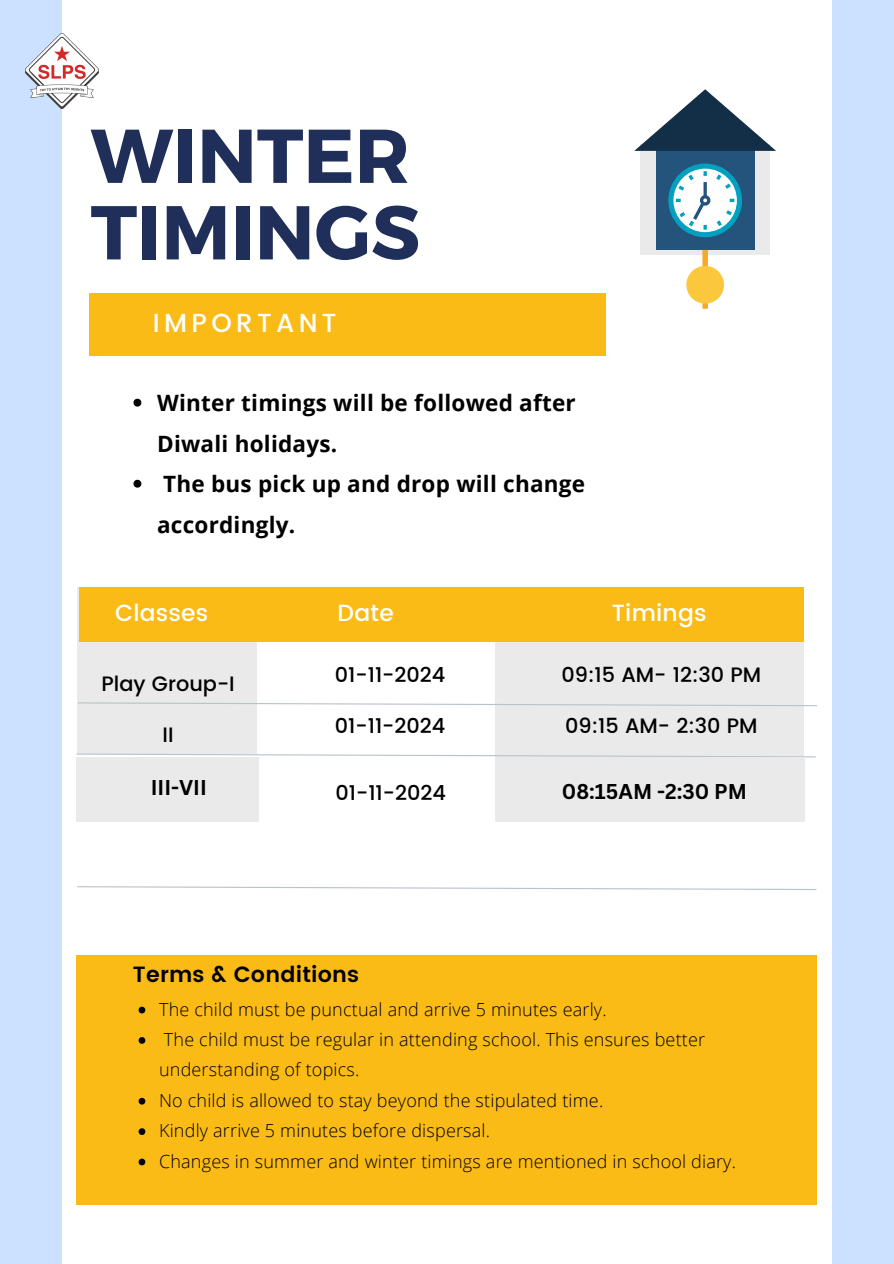
<style>
.page{position:relative;width:894px;height:1264px;background:#fff}
.page>*{position:absolute;margin:0;border:0;box-sizing:border-box;transform-origin:0 0}
.t1{font:700 76.05px/76.5px "Montserrat";color:#202f5a}
.t2{font:500 26.1px "Poppins";letter-spacing:.165em;color:#fff}
.t3{font:500 23.4px "Poppins";letter-spacing:.01em;color:#fff}
.t4{font:700 22.5px/40.5px "Open Sans";letter-spacing:.01em;color:#000}
.t5{font:600 22.05px "Poppins";letter-spacing:.01em;color:#000}
.t6{font:500 20.85px "Poppins";color:#000}
.t7{font:700 20.85px "Canva Sans";color:#000}
.t8{font:300 18px/30.3px "Open Sans";letter-spacing:.01em;color:#000}
</style>
<div class="page">
<div style="left:0;top:0;width:893px;height:1263px;background:#cbe1ff"></div>
<div style="left:62px;top:0;width:769px;height:1263px;background:#fff"></div>
<div style="left:89px;top:293px;width:517px;height:63px;background:#fabb17"></div>
<div style="left:640px;top:144px;width:129px;height:110px;background:#eaeaea"></div>
<div style="left:655px;top:151px;width:99px;height:99px;background:#24537c"></div>
<svg style="left:634px;top:89px;width:141px;height:62px"></svg>
<svg style="left:668px;top:163px;width:73px;height:74px"></svg>
<div style="left:673px;top:169px;width:63px;height:63px;background:#fff;border-radius:50%"></div>
<svg style="left:716px;top:171px;width:18px;height:18px"></svg>
<svg style="left:716px;top:199px;width:19px;height:31px"></svg>
<svg style="left:674px;top:171px;width:33px;height:59px"></svg>
<div style="left:699px;top:195px;width:11px;height:11px;border:3px solid #24537c;border-radius:50%"></div>
<div style="left:702px;top:250px;width:5px;height:59px;background:#f8a928"></div>
<div style="left:686px;top:266px;width:37px;height:37px;background:#fbc83d;border-radius:50%"></div>
<img style="left:26px;top:33px;width:73px;height:75px">
<svg style="left:133px;top:399px;width:8px;height:7px"></svg>
<svg style="left:133px;top:480px;width:8px;height:7px"></svg>
<div style="left:495px;top:587px;width:308px;height:170px;background:#eaeaea"></div>
<div style="left:78px;top:587px;width:178px;height:166px;background:#eaeaea"></div>
<div style="left:79px;top:587px;width:725px;height:54px;background:#fabb17"></div>
<svg style="left:77px;top:701px;width:740px;height:5px"></svg>
<svg style="left:76px;top:753px;width:740px;height:5px"></svg>
<div style="left:76px;top:955px;width:740px;height:249px;background:#fabb17"></div>
<svg style="left:138px;top:1006px;width:7px;height:7px"></svg>
<svg style="left:138px;top:1037px;width:7px;height:6px"></svg>
<svg style="left:138px;top:1097px;width:7px;height:7px"></svg>
<svg style="left:138px;top:1128px;width:7px;height:6px"></svg>
<svg style="left:138px;top:1158px;width:7px;height:7px"></svg>
<svg style="left:77px;top:886px;width:740px;height:4px"></svg>
<div style="left:495px;top:757px;width:309px;height:64px;background:#eaeaea"></div>
<div style="left:76px;top:757px;width:182px;height:64px;background:#eaeaea"></div>
<p class="t1" style="left:91px;top:114px;width:331px">WINTER<br>TIMINGS</p>
<h2 class="t2" style="left:153px;top:307px;width:185px">IMPORTANT</h2>
<p class="t4" style="left:157px;top:382px;width:420px">Winter timings will be followed after<br>Diwali holidays.</p>
<p class="t4" style="left:157px;top:463px;width:429px">The bus pick up and drop will change accordingly.</p>
<h3 class="t3" style="left:115px;top:599px;width:95px">Classes</h3>
<h6 class="t6" style="left:101px;top:672px;width:135px">Play Group-I</h6>
<h6 class="t6" style="left:163px;top:722px;width:12px">II</h6>
<h5 class="t3" style="left:337px;top:599px;width:58px">Date</h5>
<h6 class="t3" style="left:611px;top:599px;width:96px">Timings</h6>
<h3 class="t6" style="left:335px;top:662px;width:112px">01-11-2024</h3>
<h3 class="t6" style="left:335px;top:714px;width:112px">01-11-2024</h3>
<h3 class="t6" style="left:561px;top:662px;width:201px">09:15 AM- 12:30 PM</h3>
<h3 class="t6" style="left:565px;top:714px;width:194px">09:15 AM- 2:30 PM</h3>
<p class="t7" style="left:151px;top:772px;width:58px">III-VII</p>
<p class="t6" style="left:335px;top:781px;width:112px">01-11-2024</p>
<p class="t7" style="left:561px;top:777px;width:187px">08:15AM -2:30 PM</p>
<p class="t5" style="left:133px;top:961px;width:228px">Terms &amp; Conditions</p>
<h5 class="t8" style="left:159px;top:993px;width:449px">The child must be punctual and arrive 5 minutes early.</h5>
<h5 class="t8" style="left:159px;top:1023px;width:547px">The child must be regular in attending school. This ensures better understanding of topics.</h5>
<h6 class="t8" style="left:159px;top:1084px;width:445px">No child is allowed to stay beyond the stipulated time.</h6>
<h3 class="t8" style="left:159px;top:1115px;width:332px">Kindly arrive 5 minutes before dispersal.</h3>
<p class="t8" style="left:159px;top:1145px;width:578px">Changes in summer and winter timings are mentioned in school diary.</p>
</div>
